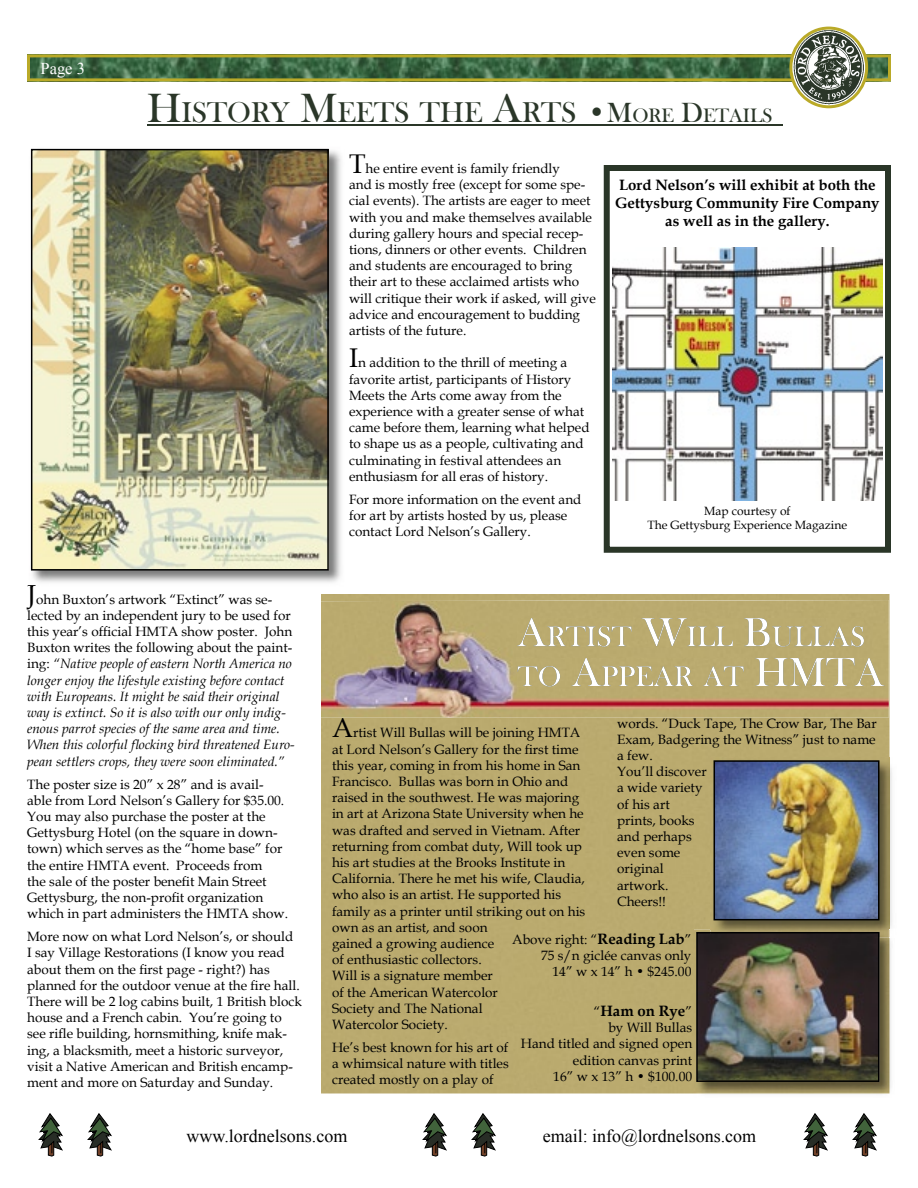
<style>
.page{position:relative;width:918px;height:1188px;background:#fff}
.page>*{position:absolute;margin:0;border:0;box-sizing:border-box;transform-origin:0 0}
.t1{font:29.4px "Bask Old Face";color:#2a3628}
.t2{font:18px "Times New Roman";color:#000}
.t3{font:16.5px "Times New Roman";color:#fff}
.t4{font:700 15px/18px "Book Antiqua";color:#000;text-align:center}
.t5{font:13.5px/16.2px "Book Antiqua";color:#000}
.t6{font:italic 13.5px/16.2px "Book Antiqua";color:#000}
.t7{font:12px/14.4px "Book Antiqua";color:#000;text-align:center}
.s1{font-size:42px}
.s2{font-size:30px}
.s3{font-size:28.5px}
.s4{font-size:19.95px}
.s5{font-size:27px}
.s6{font-style:normal;font-size:27px}
.s7{font-style:normal}
.s8{font-weight:700;font-size:15px}
.s9{font-weight:400;font-size:13.5px}
</style>
<div class="page">
<svg style="left:27px;top:27px;width:864px;height:55px"></svg>
<img style="left:787px;top:28px;width:83px;height:80px">
<svg style="left:423px;top:1113px;width:24px;height:43px"></svg>
<svg style="left:472px;top:1113px;width:23px;height:43px"></svg>
<svg style="left:39px;top:1113px;width:24px;height:43px"></svg>
<svg style="left:88px;top:1113px;width:23px;height:43px"></svg>
<svg style="left:804px;top:1113px;width:24px;height:43px"></svg>
<svg style="left:853px;top:1113px;width:23px;height:43px"></svg>
<div style="left:321px;top:594px;width:569px;height:500px;background:#baaa6f"></div>
<hr style="left:147px;top:124px;width:440px;height:1px;background:#2a3628">
<hr style="left:147px;top:125px;width:440px;height:1px;background:#2a3628">
<svg style="left:587px;top:124px;width:20px;height:2px"></svg>
<hr style="left:607px;top:124px;width:166px;height:1px;background:#2a3628">
<hr style="left:607px;top:125px;width:166px;height:1px;background:#2a3628">
<svg style="left:773px;top:124px;width:10px;height:2px"></svg>
<img style="left:321px;top:600px;width:568px;height:118px">
<img style="left:517px;top:618px;width:347px;height:29px">
<img style="left:518px;top:658px;width:366px;height:28px">
<img style="left:30px;top:148px;width:311px;height:435px">
<img style="left:31px;top:149px;width:298px;height:422px">
<img style="left:890px;top:941px;width:1px;height:148px">
<img style="left:694px;top:930px;width:196px;height:164px">
<img style="left:696px;top:932px;width:183px;height:150px">
<img style="left:711px;top:757px;width:181px;height:180px">
<svg style="left:890px;top:930px;width:2px;height:7px"></svg>
<img style="left:711px;top:932px;width:168px;height:1px">
<img style="left:711px;top:933px;width:168px;height:4px">
<img style="left:714px;top:760px;width:166px;height:160px">
<svg style="left:604px;top:165px;width:287px;height:388px"></svg>
<img style="left:612px;top:248px;width:271px;height:253px">
<p class="t3" style="left:40px;top:58px;width:46px">Page 3</p>
<h1 class="t1" style="left:147px;top:96px;width:627px"><span class="s1">H</span>ISTORY <span class="s1">M</span>EETS THE <span class="s1">A</span>RTS <span class="s2">•</span><span class="s3">M</span><span class="s4">ORE</span> <span class="s3">D</span><span class="s4">ETAILS</span></h1>
<p class="t5" style="left:349px;top:160px;width:248px"><span class="s5">T</span>he entire event is family friendly<br>and is mostly free (except for some spe&shy;cial events). The artists are eager to meet with you and make themselves available during gallery hours and special recep&shy;tions, dinners or other events. Children and students are encouraged to bring their art to these acclaimed artists who will critique their work if asked, will give advice and encouragement to budding artists of the future.</p>
<p class="t5" style="left:349px;top:354px;width:242px"><span class="s5">I</span>n addition to the thrill of meeting a favorite artist, participants of History Meets the Arts come away from the experience with a greater sense of what came before them, learning what helped to shape us as a people, cultivating and culminating in festival attendees an enthusiasm for all eras of history.</p>
<p class="t5" style="left:349px;top:491px;width:234px">For more information on the event and for art by artists hosted by us, please contact Lord Nelson’s Gallery.</p>
<p class="t4" style="left:615px;top:176px;width:266px">Lord Nelson’s will exhibit at both the<br>Gettysburg Community Fire Company as well as in the gallery.</p>
<p class="t7" style="left:648px;top:503px;width:201px">Map courtesy of<br>The Gettysburg Experience Magazine</p>
<p class="t6" style="left:27px;top:591px;width:269px"><span class="s6">J</span><span class="s7">ohn Buxton’s artwork “Extinct” was se&shy;lected by an independent jury to be used for this year’s official HMTA show poster. John Buxton writes the following about the paint&shy;ing:</span> “Native people of eastern North America no longer enjoy the lifestyle existing before contact with Europeans. It might be said their original way is extinct. So it is also with our only indig&shy;enous parrot species of the same area and time.<br>When this colorful flocking bird threatened Euro&shy;pean settlers crops, they were soon eliminated.”</p>
<p class="t5" style="left:27px;top:776px;width:262px">The poster size is 20” x 28” and is avail&shy;able from Lord Nelson’s Gallery for $35.00.<br>You may also purchase the poster at the Gettysburg Hotel (on the square in down&shy;town) which serves as the “home base” for the entire HMTA event. Proceeds from<br>the sale of the poster benefit Main Street Gettysburg, the non-profit organization which in part administers the HMTA show.</p>
<p class="t5" style="left:27px;top:928px;width:276px">More now on what Lord Nelson’s, or should<br>I say Village Restorations (I know you read about them on the first page - right?) has planned for the outdoor venue at the fire hall.<br>There will be 2 log cabins built, 1 British block house and a French cabin. You’re going to see rifle building, hornsmithing, knife mak&shy;ing, a blacksmith, meet a historic surveyor, visit a Native American and British encamp&shy;ment and more on Saturday and Sunday.</p>
<p class="t5" style="left:617px;top:715px;width:261px">words. “Duck Tape, The Crow Bar, The Bar<br>Exam, Badgering the Witness” just to name a few.<br>You’ll discover<br>a wide variety<br>of his art<br>prints, books<br>and perhaps<br>even some<br>original<br>artwork.<br>Cheers!!</p>
<p class="t5" style="left:332px;top:724px;width:255px"><span class="s5">A</span>rtist Will Bullas will be joining HMTA at Lord Nelson’s Gallery for the first time this year, coming in from his home in San Francisco. Bullas was born in Ohio and raised in the southwest. He was majoring in art at Arizona State University when he was drafted and served in Vietnam. After returning from combat duty, Will took up his art studies at the Brooks Institute in California. There he met his wife, Claudia, who also is an artist. He supported his family as a printer until striking out on his own as an artist, and soon<br>gained a growing audience<br>of enthusiastic collectors.<br>Will is a signature member<br>of the American Watercolor<br>Society and The National<br>Watercolor Society.</p>
<p class="t5" style="left:332px;top:1039px;width:178px;text-align:justify">He’s best known for his art of a whimsical nature with titles created mostly on a play of</p>
<p class="t5" style="left:512px;top:931px;width:181px;text-align:right">Above right: “<span class="s8">Reading Lab</span>”<br>75 s/n giclée canvas only<br>14” w x 14” h • $245.00</p>
<p class="t4" style="left:594px;top:1002px;width:100px"><span class="s9">“</span>Ham on Rye<span class="s9">”</span></p>
<p class="t5" style="left:521px;top:1019px;width:173px;text-align:right">by Will Bullas<br>Hand titled and signed open edition canvas print<br>16” w x 13” h • $100.00</p>
<h2 class="t2" style="left:187px;top:1124px;width:162px">www.lordnelsons.com</h2>
<h2 class="t2" style="left:543px;top:1124px;width:215px">email: info@lordnelsons.com</h2>
</div>
